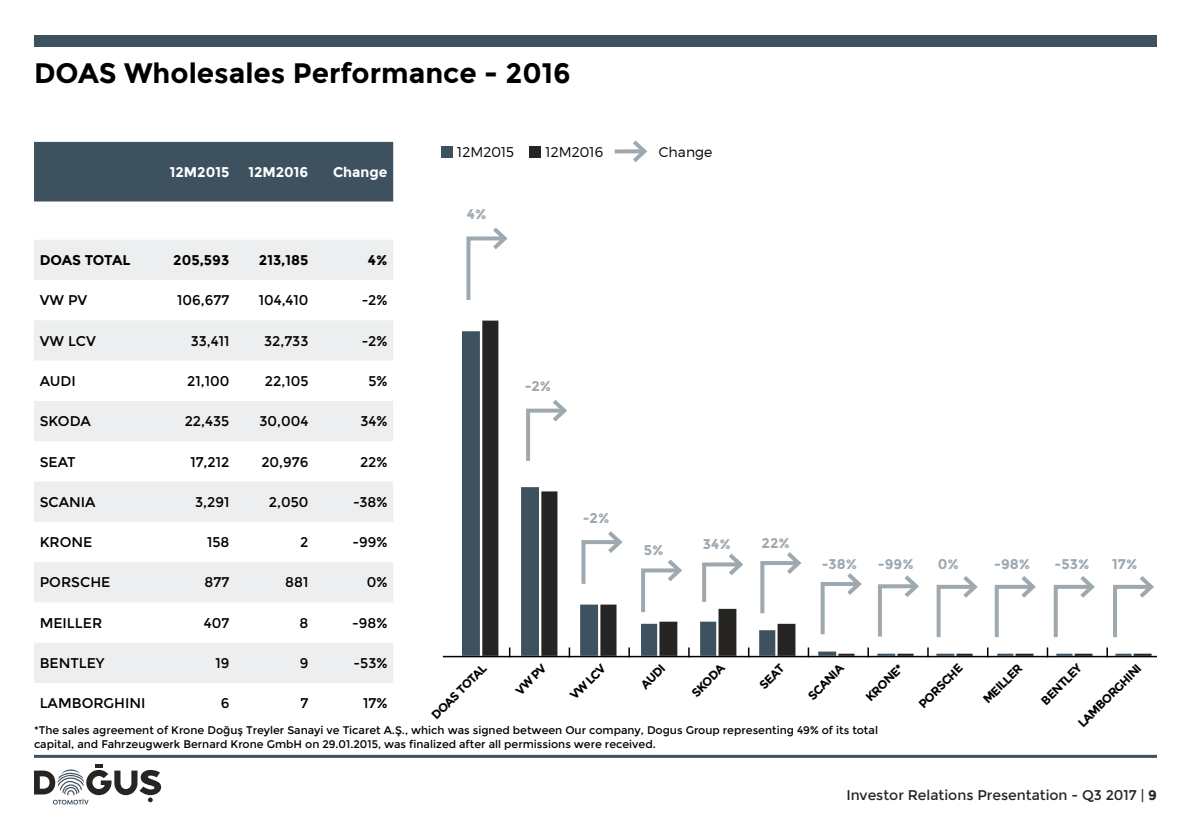
<style>
.page{position:relative;width:1191px;height:840px;background:#fff}
.page>*{position:absolute;margin:0;border:0;box-sizing:border-box;transform-origin:0 0}
.t1{font:700 28px "Montserrat";color:#000}
.t2{font:14px "Montserrat";color:#000}
.t3{font:14px "Montserrat";color:#262523}
.t4{font:700 14px "Montserrat";color:#9ea8af}
.t5{font:700 14px "Montserrat";color:#fff}
.t6{font:300 14px "Montserrat";color:#000}
.t7{font:700 14px "Montserrat";color:#000}
.t8{font:700 14px "Montserrat";letter-spacing:-.02em;color:#000}
.t9{font:700 12px "Montserrat";color:#000}
.t10{font:11px/14px "Montserrat";color:#000}
.s1{font-weight:700}
</style>
<div class="page">
<div style="left:34px;top:35px;width:1123px;height:12px;background:#3d515f"></div>
<hr style="left:34px;top:754px;width:1123px;height:3px;background:#3d515f">
<svg style="left:34px;top:764px;width:128px;height:40px"></svg>
<div style="left:34px;top:142px;width:359px;height:59px;background:#3d515f"></div>
<svg style="left:34px;top:240px;width:359px;height:442px;fill:#eceeef"></svg>
<div style="left:441px;top:146px;width:12px;height:11px;background:#3d515f"></div>
<div style="left:529px;top:146px;width:12px;height:11px;background:#262523"></div>
<svg style="left:614px;top:149px;width:14px;height:4px"></svg>
<svg style="left:628px;top:140px;width:19px;height:22px"></svg>
<hr style="left:443px;top:655px;width:714px;height:2px;background:#000">
<svg style="left:466px;top:227px;width:42px;height:73px"></svg>
<div style="left:462px;top:331px;width:18px;height:324px;background:#3d515f"></div>
<svg style="left:482px;top:320px;width:669px;height:335px"></svg>
<h1 class="t1" style="left:34px;top:57px;width:538px">DOAS Wholesales Performance - 2016</h1>
<p class="t5" style="left:170px;top:163px;width:61px">12M2015</p>
<p class="t5" style="left:248px;top:163px;width:62px">12M2016</p>
<p class="t5" style="left:333px;top:163px;width:56px">Change</p>
<p class="t6" style="left:457px;top:144px;width:59px">12M2015</p>
<p class="t6" style="left:545px;top:144px;width:59px">12M2016</p>
<p class="t6" style="left:659px;top:144px;width:55px">Change</p>
<p class="t4" style="left:467px;top:205px;width:21px">4%</p>
<p class="t8" style="left:40px;top:251px;width:92px">DOAS TOTAL</p>
<p class="t7" style="left:173px;top:251px;width:58px">205,593</p>
<p class="t7" style="left:259px;top:251px;width:51px">213,185</p>
<p class="t7" style="left:368px;top:251px;width:21px">4%</p>
<p class="t2" style="left:40px;top:292px;width:49px">VW PV</p>
<p class="t2" style="left:177px;top:292px;width:54px">106,677</p>
<p class="t2" style="left:259px;top:292px;width:51px">104,410</p>
<p class="t2" style="left:362px;top:292px;width:27px">-2%</p>
<p class="t2" style="left:40px;top:332px;width:58px">VW LCV</p>
<p class="t2" style="left:191px;top:332px;width:40px">33,411</p>
<p class="t2" style="left:264px;top:332px;width:46px">32,733</p>
<p class="t2" style="left:362px;top:332px;width:27px">-2%</p>
<p class="t2" style="left:40px;top:372px;width:38px">AUDI</p>
<p class="t2" style="left:187px;top:372px;width:44px">21,100</p>
<p class="t2" style="left:265px;top:372px;width:45px">22,105</p>
<p class="t2" style="left:368px;top:372px;width:21px">5%</p>
<p class="t2" style="left:40px;top:413px;width:53px">SKODA</p>
<p class="t2" style="left:185px;top:413px;width:46px">22,435</p>
<p class="t2" style="left:259px;top:413px;width:50px">30,004</p>
<p class="t2" style="left:360px;top:413px;width:29px">34%</p>
<p class="t2" style="left:40px;top:453px;width:38px">SEAT</p>
<p class="t2" style="left:190px;top:453px;width:41px">17,212</p>
<p class="t2" style="left:261px;top:453px;width:49px">20,976</p>
<p class="t2" style="left:360px;top:453px;width:29px">22%</p>
<p class="t2" style="left:40px;top:493px;width:57px">SCANIA</p>
<p class="t2" style="left:195px;top:493px;width:36px">3,291</p>
<p class="t2" style="left:269px;top:493px;width:41px">2,050</p>
<p class="t2" style="left:353px;top:493px;width:36px">-38%</p>
<p class="t2" style="left:40px;top:533px;width:54px">KRONE</p>
<p class="t2" style="left:207px;top:533px;width:24px">158</p>
<p class="t2" style="left:300px;top:533px;width:10px">2</p>
<p class="t2" style="left:352px;top:533px;width:36px">-99%</p>
<p class="t2" style="left:40px;top:574px;width:72px">PORSCHE</p>
<p class="t2" style="left:205px;top:574px;width:26px">877</p>
<p class="t2" style="left:285px;top:574px;width:25px">881</p>
<p class="t2" style="left:367px;top:574px;width:22px">0%</p>
<p class="t2" style="left:40px;top:614px;width:64px">MEILLER</p>
<p class="t2" style="left:204px;top:614px;width:27px">407</p>
<p class="t2" style="left:299px;top:614px;width:10px">8</p>
<p class="t2" style="left:352px;top:614px;width:37px">-98%</p>
<p class="t2" style="left:40px;top:654px;width:67px">BENTLEY</p>
<p class="t2" style="left:215px;top:654px;width:15px">19</p>
<p class="t2" style="left:300px;top:654px;width:10px">9</p>
<p class="t2" style="left:354px;top:654px;width:35px">-53%</p>
<p class="t2" style="left:40px;top:694px;width:107px">LAMBORGHINI</p>
<p class="t2" style="left:221px;top:694px;width:10px">6</p>
<p class="t2" style="left:300px;top:694px;width:9px">7</p>
<p class="t2" style="left:363px;top:694px;width:26px">17%</p>
<p class="t4" style="left:524px;top:377px;width:28px">-2%</p>
<p class="t4" style="left:583px;top:509px;width:28px">-2%</p>
<p class="t4" style="left:703px;top:535px;width:29px">34%</p>
<p class="t4" style="left:761px;top:534px;width:30px">22%</p>
<p class="t4" style="left:644px;top:541px;width:21px">5%</p>
<p class="t4" style="left:822px;top:556px;width:37px">-38%</p>
<p class="t4" style="left:878px;top:555px;width:37px">-99%</p>
<p class="t4" style="left:937px;top:556px;width:23px">0%</p>
<p class="t4" style="left:994px;top:556px;width:38px">-98%</p>
<p class="t4" style="left:1054px;top:556px;width:36px">-53%</p>
<p class="t4" style="left:1112px;top:556px;width:27px">17%</p>
<p class="t9" style="left:637px;top:681px;width:31px;rotate:-45deg">AUDI</p>
<p class="t9" style="left:863px;top:694px;width:49px;rotate:-45deg">KRONE*</p>
<p class="t9" style="left:1038px;top:697px;width:53px;rotate:-45deg">BENTLEY</p>
<p class="t9" style="left:428px;top:711px;width:74px;rotate:-45deg">DOAS TOTAL</p>
<p class="t9" style="left:567px;top:692px;width:46px;rotate:-45deg">VW LCV</p>
<p class="t9" style="left:688px;top:689px;width:43px;rotate:-45deg">SKODA</p>
<p class="t9" style="left:805px;top:692px;width:46px;rotate:-45deg">SCANIA</p>
<p class="t9" style="left:980px;top:695px;width:51px;rotate:-45deg">MEILLER</p>
<p class="t9" style="left:512px;top:687px;width:39px;rotate:-45deg">VW PV</p>
<p class="t9" style="left:756px;top:681px;width:31px;rotate:-45deg">SEAT</p>
<p class="t9" style="left:915px;top:700px;width:58px;rotate:-45deg">PORSCHE</p>
<p class="t9" style="left:1075px;top:719px;width:85px;rotate:-45deg">LAMBORGHINI</p>
<p class="t10" style="left:34px;top:722px;width:845px">*The sales agreement of Krone Doğuş Treyler Sanayi ve Ticaret A.Ş., which was signed between Our company, Dogus Group representing 49% of its total capital, and Fahrzeugwerk Bernard Krone GmbH on 29.01.2015, was finalized after all permissions were received.</p>
<p class="t3" style="left:846px;top:786px;width:312px">Investor Relations Presentation - Q3 2017 | <span class="s1">9</span></p>
</div>
